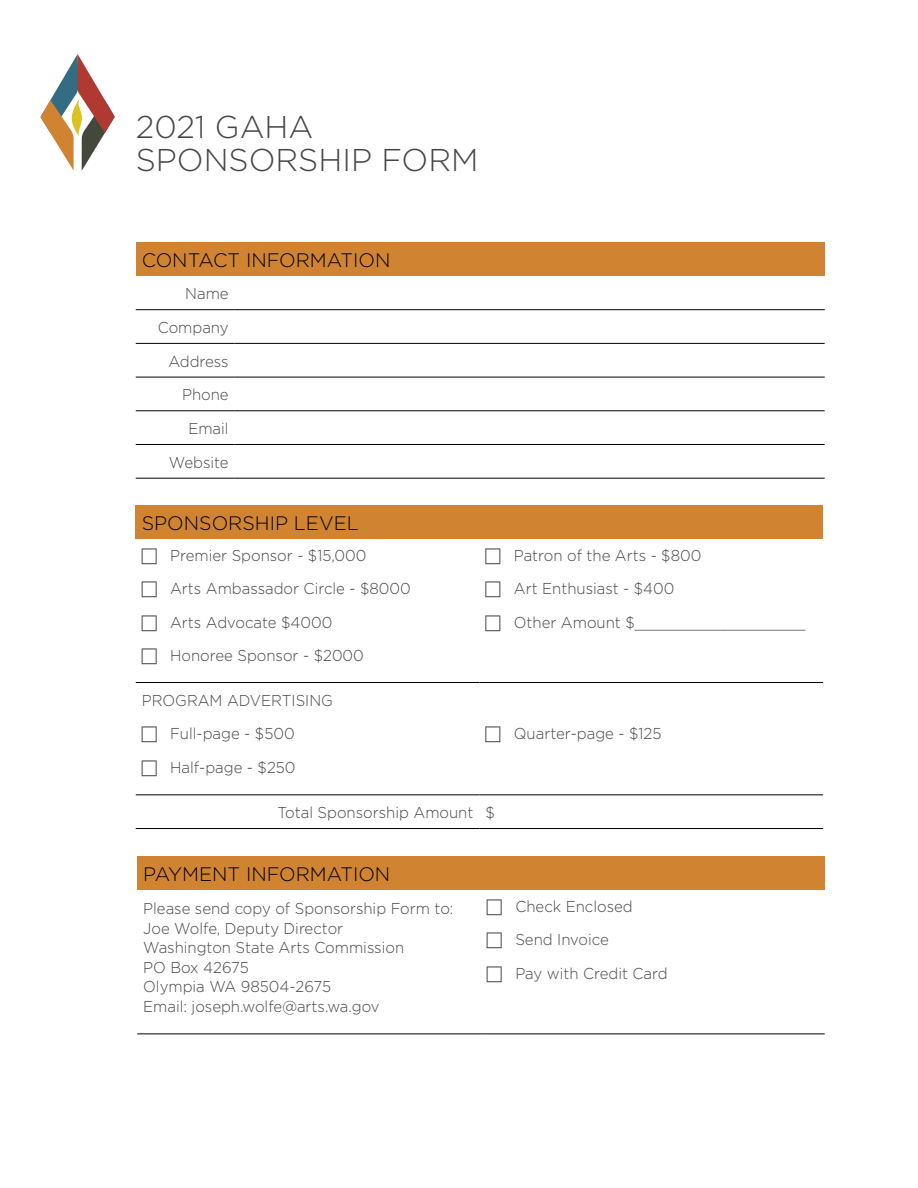
<style>
.page{position:relative;width:918px;height:1188px;background:#fff}
.page>*{position:absolute;margin:0;border:0;box-sizing:border-box;transform-origin:0 0}
.Text{font:300 31.5px "Gotham";color:#464547}
.Section_header{font:300 19.5px "Gotham";color:#000}
.Text-2{font:300 15.75px "Gotham";color:#464547;scale:.95 1}
</style>
<div class="page">
<svg style="left:40px;top:54px;width:75px;height:117px"></svg>
<div style="left:136px;top:242px;width:689px;height:34px;background:#d08432"></div>
<hr style="left:136px;top:309px;width:99px;height:1px;background:#000">
<hr style="left:235px;top:309px;width:590px;height:1px;background:#000">
<hr style="left:136px;top:343px;width:99px;height:1px;background:#000">
<hr style="left:235px;top:343px;width:590px;height:1px;background:#000">
<hr style="left:136px;top:377px;width:99px;height:1px;background:#000">
<hr style="left:235px;top:377px;width:590px;height:1px;background:#000">
<hr style="left:136px;top:410px;width:99px;height:1px;background:#000">
<hr style="left:235px;top:410px;width:590px;height:1px;background:#000">
<hr style="left:136px;top:444px;width:99px;height:1px;background:#000">
<hr style="left:235px;top:444px;width:590px;height:1px;background:#000">
<hr style="left:136px;top:478px;width:99px;height:1px;background:#000">
<hr style="left:235px;top:478px;width:590px;height:1px;background:#000">
<div style="left:136px;top:505px;width:687px;height:34px;background:#d08432"></div>
<hr style="left:136px;top:682px;width:343px;height:1px;background:#000">
<hr style="left:479px;top:682px;width:344px;height:1px;background:#000">
<hr style="left:136px;top:794px;width:343px;height:1px;background:#000">
<hr style="left:479px;top:794px;width:344px;height:1px;background:#000">
<hr style="left:136px;top:828px;width:343px;height:1px;background:#000">
<hr style="left:479px;top:828px;width:344px;height:1px;background:#000">
<div style="left:137px;top:856px;width:688px;height:34px;background:#d08432"></div>
<hr style="left:137px;top:1034px;width:344px;height:1px;background:#000">
<hr style="left:481px;top:1034px;width:344px;height:1px;background:#000">
<p class="Text" style="left:136px;top:107px;width:179px">2021 GAHA</p>
<p class="Text" style="left:136px;top:140px;width:344px">SPONSORSHIP FORM</p>
<p class="Section_header" style="left:142px;top:248px;width:250px">CONTACT INFORMATION</p>
<p class="Text-2" style="left:185px;top:284px;width:47px">Name</p>
<p class="Text-2" style="left:158px;top:317px;width:76px">Company</p>
<p class="Text-2" style="left:168px;top:351px;width:65px">Address</p>
<p class="Text-2" style="left:182px;top:385px;width:51px">Phone</p>
<p class="Text-2" style="left:188px;top:418px;width:44px">Email</p>
<p class="Text-2" style="left:169px;top:452px;width:64px">Website</p>
<p class="Section_header" style="left:142px;top:510px;width:219px">SPONSORSHIP LEVEL</p>
<p class="Text-2" style="left:170px;top:546px;width:208px">Premier Sponsor - $15,000</p>
<p class="Text-2" style="left:514px;top:546px;width:199px">Patron of the Arts - $800</p>
<p class="Text-2" style="left:170px;top:578px;width:255px">Arts Ambassador Circle - $8000</p>
<p class="Text-2" style="left:514px;top:578px;width:170px">Art Enthusiast - $400</p>
<p class="Text-2" style="left:170px;top:612px;width:172px">Arts Advocate $4000</p>
<p class="Text-2" style="left:514px;top:612px;width:308px">Other Amount $___________________</p>
<p class="Text-2" style="left:170px;top:646px;width:205px">Honoree Sponsor - $2000</p>
<p class="Text-2" style="left:142px;top:690px;width:203px">PROGRAM ADVERTISING</p>
<p class="Text-2" style="left:170px;top:724px;width:133px">Full-page - $500</p>
<p class="Text-2" style="left:514px;top:724px;width:157px">Quarter-page - $125</p>
<p class="Text-2" style="left:170px;top:758px;width:133px">Half-page - $250</p>
<p class="Text-2" style="left:278px;top:802px;width:208px">Total Sponsorship Amount</p>
<p class="Text-2" style="left:485px;top:802px;width:11px">$</p>
<p class="Section_header" style="left:143px;top:862px;width:249px">PAYMENT INFORMATION</p>
<p class="Text-2" style="left:143px;top:899px;width:328px">Please send copy of Sponsorship Form to:</p>
<p class="Text-2" style="left:143px;top:918px;width:212px">Joe Wolfe, Deputy Director</p>
<p class="Text-2" style="left:143px;top:938px;width:276px">Washington State Arts Commission</p>
<p class="Text-2" style="left:143px;top:957px;width:113px">PO Box 42675</p>
<p class="Text-2" style="left:143px;top:977px;width:199px">Olympia WA 98504-2675</p>
<p class="Text-2" style="left:143px;top:996px;width:250px">Email: joseph.wolfe@arts.wa.gov</p>
<p class="Text-2" style="left:515px;top:897px;width:125px">Check Enclosed</p>
<p class="Text-2" style="left:515px;top:930px;width:100px">Send Invoice</p>
<p class="Text-2" style="left:515px;top:964px;width:162px">Pay with Credit Card</p>
</div>
